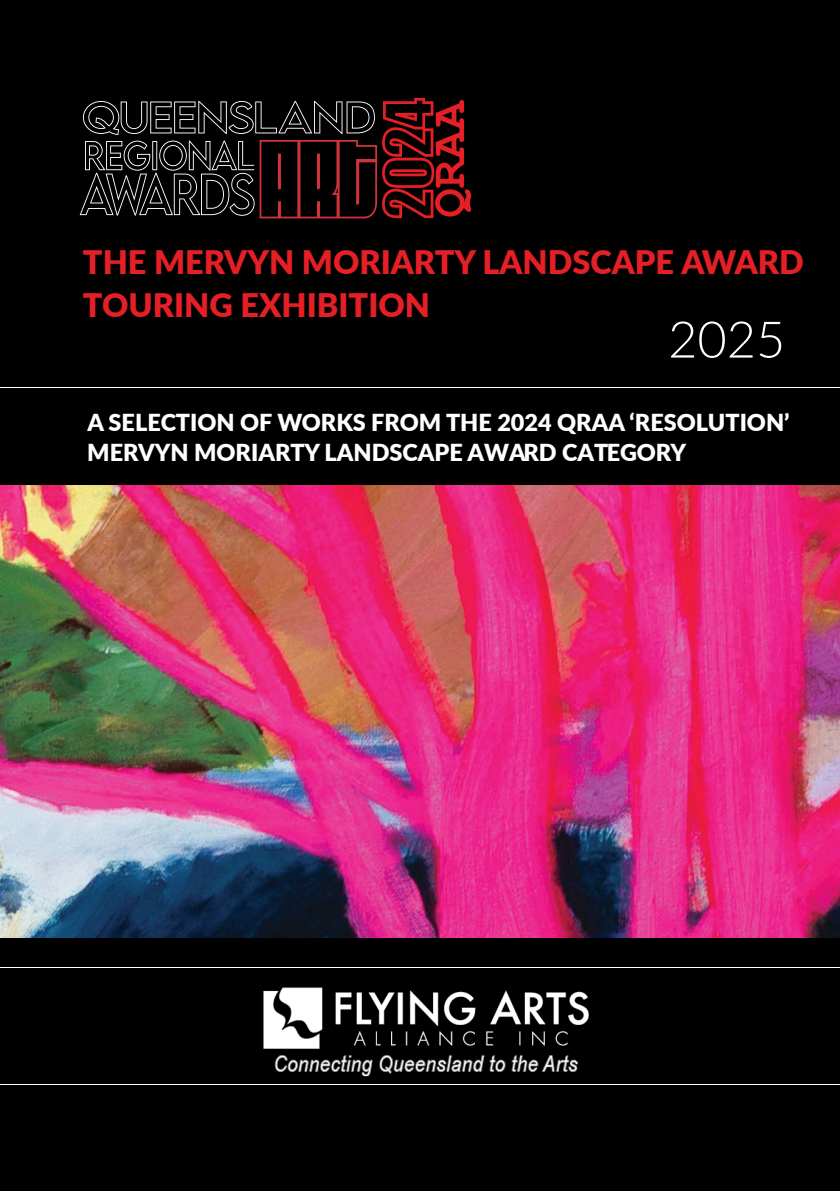
<style>
.page{position:relative;width:840px;height:1191px;background:#fff}
.page>*{position:absolute;margin:0;border:0;box-sizing:border-box;transform-origin:0 0}
.t1{font:300 50.4px "Lato";color:#fff}
.t2{font:900 32.4px/43.2px "Lato";color:#e41f26}
.t3{font:900 23.4px/30.6px "Lato";color:#fff}
</style>
<div class="page">
<div style="left:0;top:0;width:839px;height:1191px;background:#000"></div>
<hr style="left:0;top:387px;width:839px;height:1px;background:#fff">
<hr style="left:0;top:967px;width:839px;height:1px;background:#fff">
<hr style="left:0;top:1084px;width:839px;height:1px;background:#fff">
<img style="left:0;top:485px;width:839px;height:452px">
<img style="left:263px;top:987px;width:326px;height:90px">
<svg style="left:80px;top:98px;width:391px;height:120px"></svg>
<h2 class="t2" style="left:83px;top:239px;width:722px">THE MERVYN MORIARTY LANDSCAPE AWARD<br>TOURING EXHIBITION</h2>
<h1 class="t1" style="left:667px;top:304px;width:119px">2025</h1>
<p class="t3" style="left:87px;top:406px;width:703px">A SELECTION OF WORKS FROM THE 2024 QRAA ‘RESOLUTION’<br>MERVYN MORIARTY LANDSCAPE AWARD CATEGORY</p>
</div>
